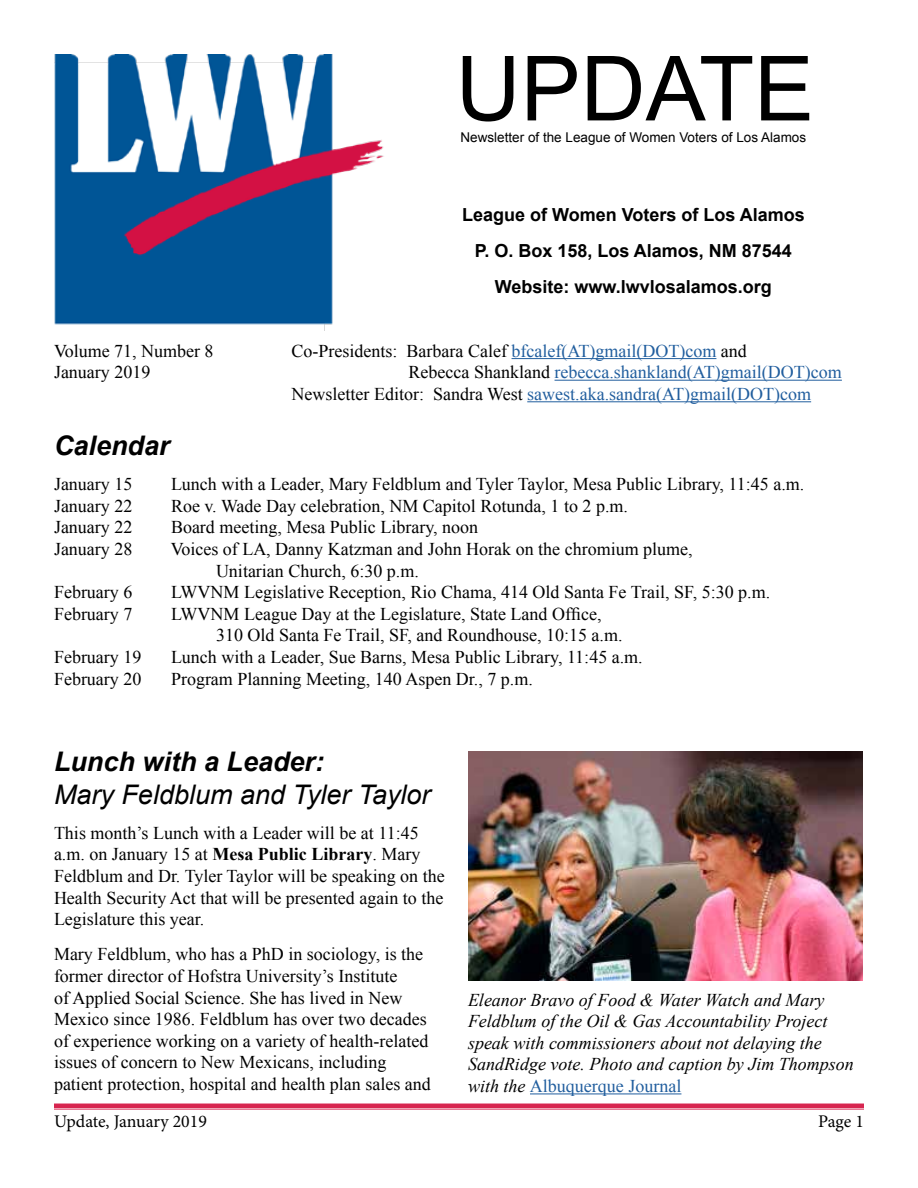
<style>
.page{position:relative;width:918px;height:1188px;background:#fff}
.page>*{position:absolute;margin:0;border:0;box-sizing:border-box;transform-origin:0 0}
.t1{font:90px "Arial";color:#000}
.t2{font:italic 27px "Arial";color:#000}
.t3{font:italic 700 27px "Arial";color:#000}
.t4{font:18px/21.6px "Times New Roman";color:#000}
.t5{font:italic 18px/21.6px "Times New Roman";color:#000}
.t6{font:18px "Times New Roman";color:#215e9e}
.t7{font:700 18px/36px "Arial";color:#000;text-align:center}
.t8{font:17.85px "Minion Pro";letter-spacing:-.005em;color:#000}
.t9{font:13.5px "Arial";color:#000}
.s1{color:#215e9e}
.s2{color:#000}
.s3{font-weight:700}
.s4{font-style:normal;color:#215e9e}
</style>
<div class="page">
<hr style="left:54px;top:1104px;width:810px;height:4px;background:#d7254f">
<hr style="left:54px;top:1109px;width:810px;height:1px;background:#d7254f">
<img style="left:54px;top:54px;width:330px;height:276px">
<hr style="left:512px;top:358px;width:204px;height:1px;background:#215e9e">
<hr style="left:555px;top:380px;width:287px;height:1px;background:#215e9e">
<hr style="left:527px;top:401px;width:284px;height:1px;background:#215e9e">
<img style="left:468px;top:752px;width:394px;height:229px">
<hr style="left:530px;top:1093px;width:151px;height:1px;background:#215e9e">
<h1 class="t1" style="left:456px;top:30px;width:360px">UPDATE</h1>
<p class="t9" style="left:461px;top:128px;width:347px">Newsletter of the League of Women Voters of Los Alamos</p>
<p class="t7" style="left:462px;top:198px;width:344px">League of Women Voters of Los Alamos<br>P. O. Box 158, Los Alamos, NM 87544<br>Website: www.lwvlosalamos.org</p>
<p class="t4" style="left:54px;top:340px;width:161px">Volume 71, Number 8<br>January 2019</p>
<p class="t4" style="left:292px;top:340px;width:457px">Co-Presidents: Barbara Calef <span class="s1">bfcalef(AT)gmail(DOT)com</span> and</p>
<p class="t6" style="left:409px;top:360px;width:435px"><span class="s2">Rebecca Shankland</span> rebecca.shankland(AT)gmail(DOT)com</p>
<p class="t6" style="left:292px;top:382px;width:521px"><span class="s2">Newsletter Editor: Sandra West</span> sawest.aka.sandra(AT)gmail(DOT)com</p>
<h2 class="t3" style="left:54px;top:428px;width:117px">Calendar</h2>
<p class="t4" style="left:54px;top:473px;width:80px">January 15</p>
<p class="t4" style="left:171px;top:473px;width:635px">Lunch with a Leader, Mary Feldblum and Tyler Taylor, Mesa Public Library, 11:45 a.m.</p>
<p class="t4" style="left:54px;top:495px;width:80px">January 22</p>
<p class="t4" style="left:171px;top:495px;width:459px">Roe v. Wade Day celebration, NM Capitol Rotunda, 1 to 2 p.m.</p>
<p class="t4" style="left:54px;top:516px;width:80px">January 22</p>
<p class="t4" style="left:171px;top:516px;width:309px">Board meeting, Mesa Public Library, noon</p>
<p class="t4" style="left:54px;top:538px;width:80px">January 28</p>
<p class="t4" style="left:216px;top:538px;width:478px;text-indent:-45px">Voices of LA, Danny Katzman and John Horak on the chromium plume,<br>Unitarian Church, 6:30 p.m.</p>
<p class="t4" style="left:54px;top:581px;width:80px">February 6</p>
<p class="t4" style="left:171px;top:581px;width:601px">LWVNM Legislative Reception, Rio Chama, 414 Old Santa Fe Trail, SF, 5:30 p.m.</p>
<p class="t4" style="left:54px;top:603px;width:80px">February 7</p>
<p class="t4" style="left:216px;top:603px;width:408px;text-indent:-45px">LWVNM League Day at the Legislature, State Land Office,<br>310 Old Santa Fe Trail, SF, and Roundhouse, 10:15 a.m.</p>
<p class="t4" style="left:54px;top:646px;width:89px">February 19</p>
<p class="t4" style="left:171px;top:646px;width:473px">Lunch with a Leader, Sue Barns, Mesa Public Library, 11:45 a.m.</p>
<p class="t4" style="left:54px;top:668px;width:89px">February 20</p>
<p class="t4" style="left:171px;top:668px;width:363px">Program Planning Meeting, 140 Aspen Dr., 7 p.m.</p>
<h2 class="t3" style="left:54px;top:744px;width:272px">Lunch with a Leader:</h2>
<h2 class="t2" style="left:54px;top:777px;width:378px">Mary Feldblum and Tyler Taylor</h2>
<p class="t4" style="left:54px;top:822px;width:392px">This month’s Lunch with a Leader will be at 11:45 a.m. on January 15 at <span class="s3">Mesa Public Library</span>. Mary Feldblum and Dr. Tyler Taylor will be speaking on the Health Security Act that will be presented again to the Legislature this year.</p>
<p class="t4" style="left:54px;top:943px;width:378px">Mary Feldblum, who has a PhD in sociology, is the former director of Hofstra University’s Institute<br>of Applied Social Science. She has lived in New Mexico since 1986. Feldblum has over two decades of experience working on a variety of health-related issues of concern to New Mexicans, including patient protection, hospital and health plan sales and</p>
<p class="t5" style="left:468px;top:988px;width:387px">Eleanor Bravo of Food &amp; Water Watch and Mary Feldblum of the Oil &amp; Gas Accountability Project speak with commissioners about not delaying the SandRidge vote. Photo and caption by Jim Thompson with the <span class="s4">Albuquerque Journal</span></p>
<p class="t8" style="left:54px;top:1109px;width:154px">Update, January 2019</p>
<p class="t8" style="left:818px;top:1109px;width:47px">Page 1</p>
</div>
